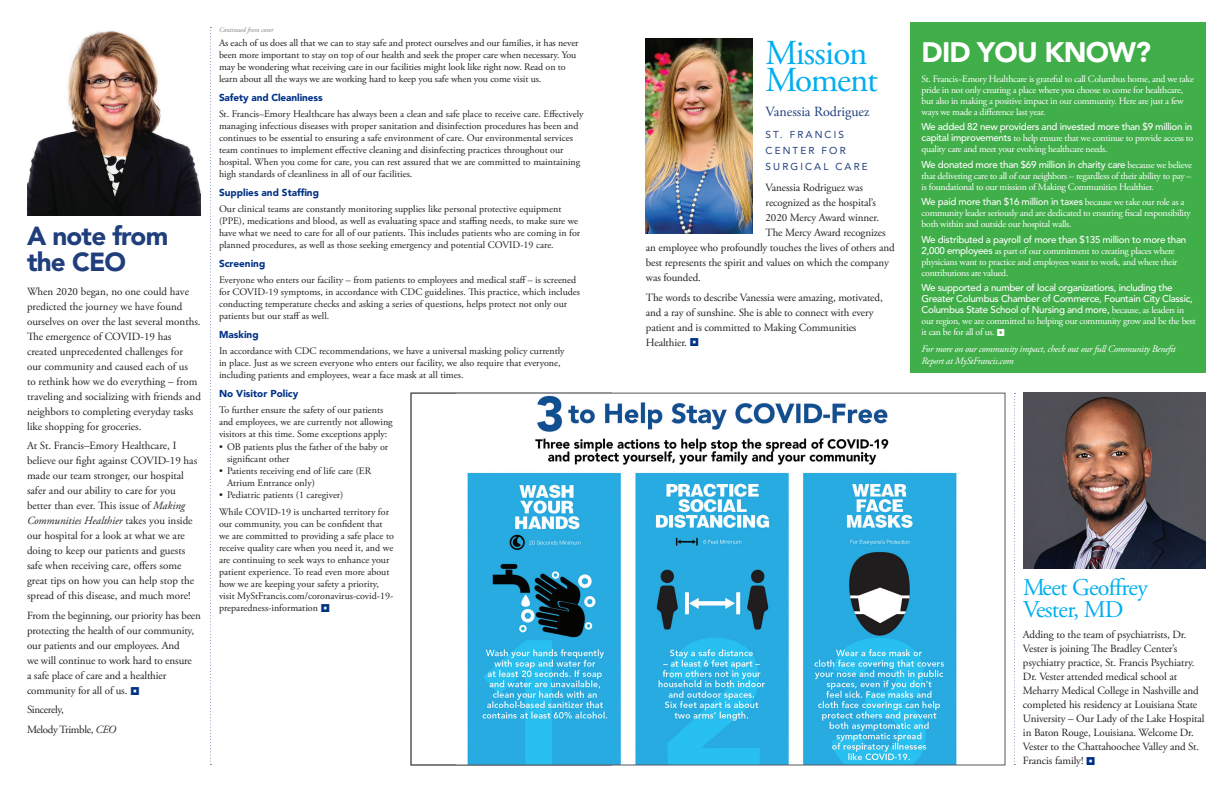
<style>
.page{position:relative;width:1224px;height:792px;background:#fff}
.page>*{position:absolute;margin:0;border:0;box-sizing:border-box;transform-origin:0 0}
.Body_Copy{font:35px/27px "Adobe Garamond Pro";letter-spacing:-.04em;color:#00aeef}
.Body_Copy-2{font:900 28px "Avenir LT Pro";letter-spacing:-.03em;color:#fff}
.Body_Copy-3{font:900 26px "Avenir LT Pro";letter-spacing:-.03em;color:#203e7c}
.Body_Copy-4{font:24px/22px "Adobe Garamond Pro";letter-spacing:-.03em;color:#00aeef}
.Body_Copy-5{font:14px "Adobe Garamond Pro";color:#203e7c}
.Body_Copy-6{font:11px/15px "Adobe Garamond Pro";letter-spacing:-.01em;color:#231f20}
.Body_Copy-7{font:11px "Adobe Garamond Pro";letter-spacing:-.03em;color:#231f20}
.Body_Copy-8{font:10px/12px "Adobe Garamond Pro";color:#231f20}
.Body_Copy-9{font:italic 10px/12px "Adobe Garamond Pro";letter-spacing:-.03em;color:#fff}
.Body_Copy-10{font:900 10px "Avenir LT Pro";color:#003186}
.Body_Copy-11{font:10px/16px "Avenir";letter-spacing:.21em;color:#203e7c}
.Body_Copy-12{font:9.8px/11px "Adobe Garamond Pro";letter-spacing:-.03em;color:#fff}
.Body_Copy-13{font:500 9.8px/11px "Avenir LT Pro";letter-spacing:-.03em;color:#fff}
.Body_Copy-14{font:italic 7px "Adobe Garamond Pro";letter-spacing:-.01em;color:#808285}
.s1{font-style:italic}
.s2{font-family:"Avenir LT Pro";font-weight:500}
.s3{font-family:"Adobe Garamond Pro";font-weight:400}
</style>
<div class="page">
<svg style="left:210px;top:27px;width:1px;height:738px"></svg>
<img style="left:27px;top:31px;width:174px;height:185px">
<img style="left:467px;top:395px;width:490px;height:369px">
<div style="left:910px;top:23px;width:296px;height:350px;background:#40ae49"></div>
<svg style="left:1014px;top:393px;width:1px;height:372px"></svg>
<img style="left:1023px;top:393px;width:183px;height:176px">
<img style="left:646px;top:39px;width:106px;height:195px">
<p class="Body_Copy-3" style="left:27px;top:220px;width:143px">A note from</p>
<p class="Body_Copy-3" style="left:27px;top:246px;width:101px">the CEO</p>
<p class="Body_Copy-6" style="left:27px;top:284px;width:175px">When 2020 began, no one could have predicted the journey we have found ourselves on over the last several months.<br>The emergence of COVID-19 has created unprecedented challenges for<br>our community and caused each of us<br>to rethink how we do everything – from traveling and socializing with friends and neighbors to completing everyday tasks like shopping for groceries.</p>
<p class="Body_Copy-6" style="left:27px;top:439px;width:172px">At St. Francis–Emory Healthcare, I believe our fight against COVID-19 has made our team stronger, our hospital safer and our ability to care for you better than ever. This issue of <span class="s1">Making Communities Healthier</span> takes you inside our hospital for a look at what we are doing to keep our patients and guests safe when receiving care, offers some great tips on how you can help stop the spread of this disease, and much more!</p>
<p class="Body_Copy-6" style="left:27px;top:608px;width:176px">From the beginning, our priority has been protecting the health of our community, our patients and our employees. And<br>we will continue to work hard to ensure<br>a safe place of care and a healthier community for all of us.</p>
<p class="Body_Copy-7" style="left:27px;top:703px;width:38px">Sincerely,</p>
<p class="Body_Copy-7" style="left:27px;top:723px;width:91px">Melody Trimble, <span class="s1">CEO</span></p>
<p class="Body_Copy-14" style="left:219px;top:26px;width:56px">Continued from cover</p>
<p class="Body_Copy-8" style="left:219px;top:37px;width:361px">As each of us does all that we can to stay safe and protect ourselves and our families, it has never been more important to stay on top of our health and seek the proper care when necessary. You may be wondering what receiving care in our facilities might look like right now. Read on to learn about all the ways we are working hard to keep you safe when you come visit us.</p>
<p class="Body_Copy-10" style="left:219px;top:91px;width:105px">Safety and Cleanliness</p>
<p class="Body_Copy-8" style="left:219px;top:108px;width:366px">St. Francis–Emory Healthcare has always been a clean and safe place to receive care. Effectively managing infectious diseases with proper sanitation and disinfection procedures has been and continues to be essential to ensuring a safe environment of care. Our environmental services team continues to implement effective cleaning and disinfecting practices throughout our hospital. When you come for care, you can rest assured that we are committed to maintaining high standards of cleanliness in all of our facilities.</p>
<p class="Body_Copy-10" style="left:219px;top:186px;width:102px">Supplies and Staffing</p>
<p class="Body_Copy-8" style="left:219px;top:203px;width:363px">Our clinical teams are constantly monitoring supplies like personal protective equipment (PPE), medications and blood, as well as evaluating space and staffing needs, to make sure we have what we need to care for all of our patients. This includes patients who are coming in for planned procedures, as well as those seeking emergency and potential COVID-19 care.</p>
<p class="Body_Copy-10" style="left:219px;top:257px;width:48px">Screening</p>
<p class="Body_Copy-8" style="left:219px;top:274px;width:363px">Everyone who enters our facility – from patients to employees and medical staff – is screened for COVID-19 symptoms, in accordance with CDC guidelines. This practice, which includes conducting temperature checks and asking a series of questions, helps protect not only our patients but our staff as well.</p>
<p class="Body_Copy-10" style="left:219px;top:328px;width:41px">Masking</p>
<p class="Body_Copy-8" style="left:219px;top:345px;width:347px">In accordance with CDC recommendations, we have a universal masking policy currently in place. Just as we screen everyone who enters our facility, we also require that everyone, including patients and employees, wear a face mask at all times.</p>
<p class="Body_Copy-10" style="left:219px;top:387px;width:81px">No Visitor Policy</p>
<p class="Body_Copy-8" style="left:219px;top:404px;width:175px">To further ensure the safety of our patients and employees, we are currently not allowing visitors at this time. Some exceptions apply:</p>
<p class="Body_Copy-8" style="left:227px;top:441px;width:163px;text-indent:-8px">• OB patients plus the father of the baby or significant other</p>
<p class="Body_Copy-8" style="left:227px;top:465px;width:146px;text-indent:-8px">• Patients receiving end of life care (ER<br>Atrium Entrance only)</p>
<p class="Body_Copy-8" style="left:219px;top:489px;width:126px">• Pediatric patients (1 caregiver)</p>
<p class="Body_Copy-8" style="left:219px;top:506px;width:176px">While COVID-19 is uncharted territory for our community, you can be confident that we are committed to providing a safe place to receive quality care when you need it, and we are continuing to seek ways to enhance your patient experience. To read even more about how we are keeping your safety a priority, visit MyStFrancis.com/coronavirus-covid-19- preparedness-information</p>
<p class="Body_Copy" style="left:766px;top:41px;width:114px">Mission<br>Moment</p>
<p class="Body_Copy-5" style="left:766px;top:103px;width:105px">Vanessia Rodriguez</p>
<p class="Body_Copy-11" style="left:766px;top:126px;width:104px">ST. FRANCIS<br>CENTER FOR<br>SURGICAL CARE</p>
<p class="Body_Copy-6" style="left:766px;top:180px;width:99px">Vanessia Rodriguez was</p>
<p class="Body_Copy-6" style="left:766px;top:195px;width:112px">recognized as the hospital’s</p>
<p class="Body_Copy-6" style="left:766px;top:210px;width:115px">2020 Mercy Award winner.</p>
<p class="Body_Copy-6" style="left:766px;top:225px;width:122px">The Mercy Award recognizes</p>
<p class="Body_Copy-6" style="left:646px;top:240px;width:250px">an employee who profoundly touches the lives of others and</p>
<p class="Body_Copy-6" style="left:646px;top:255px;width:245px">best represents the spirit and values on which the company</p>
<p class="Body_Copy-6" style="left:646px;top:270px;width:57px">was founded.</p>
<p class="Body_Copy-6" style="left:646px;top:291px;width:238px">The words to describe Vanessia were amazing, motivated, and a ray of sunshine. She is able to connect with every patient and is committed to Making Communities Healthier.</p>
<p class="Body_Copy-2" style="left:922px;top:35px;width:231px">DID YOU KNOW?</p>
<p class="Body_Copy-12" style="left:922px;top:73px;width:274px">St. Francis–Emory Healthcare is grateful to call Columbus home, and we take pride in not only creating a place where you choose to come for healthcare, but also in making a positive impact in our community. Here are just a few ways we made a difference last year.</p>
<p class="Body_Copy-12" style="left:922px;top:122px;width:273px;text-align:justify"><span class="s2">We added 82 new providers and invested more than $9 million in capital improvements</span> to help ensure that we continue to provide access to quality care and meet your evolving healthcare needs.</p>
<p class="Body_Copy-12" style="left:922px;top:159px;width:272px;text-align:justify"><span class="s2">We donated more than $69 million in charity care</span> because we believe that delivering care to all of our neighbors – regardless of their ability to pay – is foundational to our mission of Making Communities Healthier.</p>
<p class="Body_Copy-12" style="left:922px;top:197px;width:271px"><span class="s2">We paid more than $16 million in taxes</span> because we take our role as a community leader seriously and are dedicated to ensuring fiscal responsibility both within and outside our hospital walls.</p>
<p class="Body_Copy-12" style="left:922px;top:234px;width:266px"><span class="s2">We distributed a payroll of more than $135 million to more than 2,000 employees</span> as part of our commitment to creating places where physicians want to practice and employees want to work, and where their contributions are valued.</p>
<p class="Body_Copy-13" style="left:922px;top:282px;width:276px">We supported a number of local organizations, including the Greater Columbus Chamber of Commerce, Fountain City Classic, Columbus State School of Nursing and more, <span class="s3">because, as leaders in our region, we are committed to helping our community grow and be the best it can be for all of us.</span></p>
<p class="Body_Copy-9" style="left:922px;top:343px;width:256px">For more on our community impact, check out our full Community Benefit<br>Report at MyStFrancis.com</p>
<p class="Body_Copy-4" style="left:1023px;top:578px;width:126px">Meet Geoffrey<br>Vester, MD</p>
<p class="Body_Copy-6" style="left:1023px;top:628px;width:183px;line-height:14px">Adding to the team of psychiatrists, Dr.<br>Vester is joining The Bradley Center’s psychiatry practice, St. Francis Psychiatry.<br>Dr. Vester attended medical school at Meharry Medical College in Nashville and completed his residency at Louisiana State University – Our Lady of the Lake Hospital in Baton Rouge, Louisiana. Welcome Dr.<br>Vester to the Chattahoochee Valley and St.<br>Francis family!</p>
</div>
